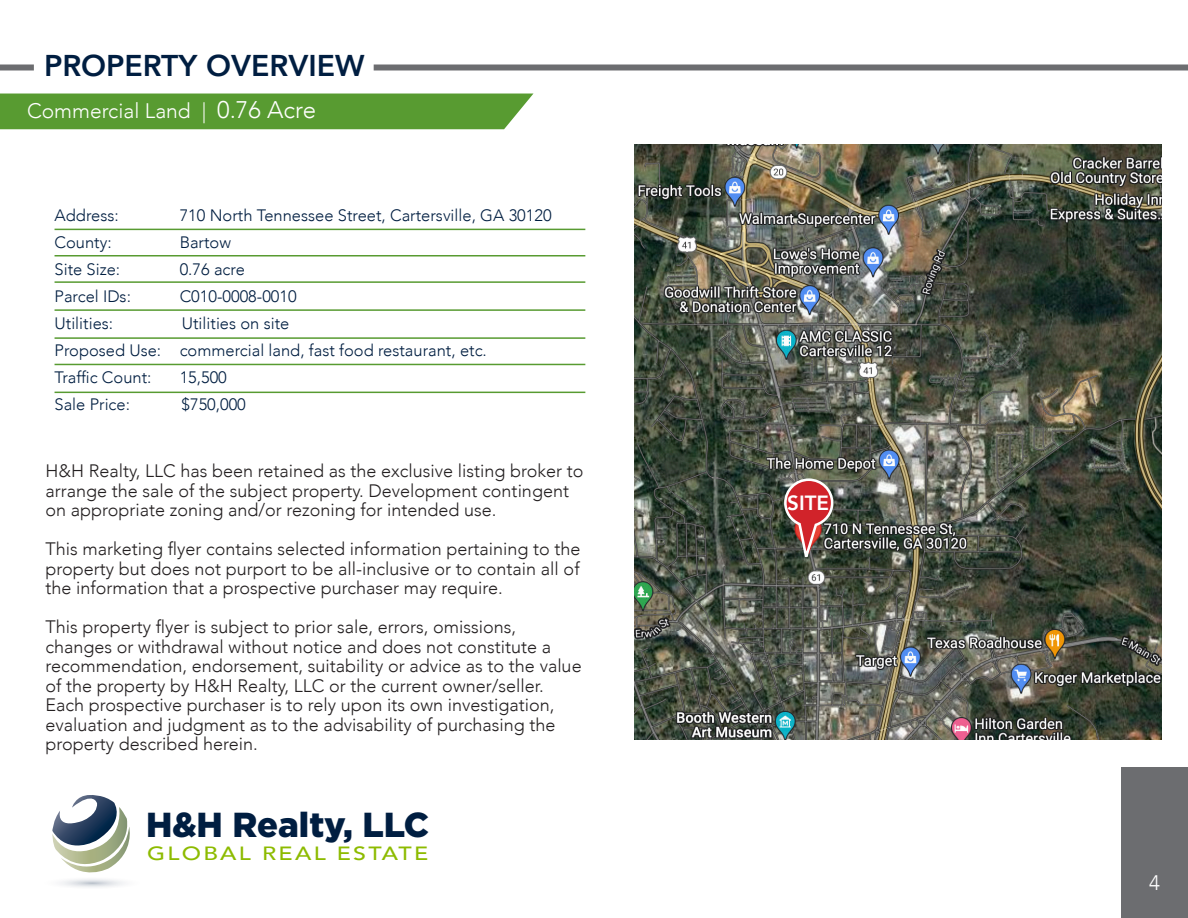
<style>
.page{position:relative;width:1188px;height:918px;background:#fff}
.page>*{position:absolute;margin:0;border:0;box-sizing:border-box;transform-origin:0 0}
.t1{font:900 34.65px "Gotham";color:#001e41}
.t2{font:800 30px "Avenir";color:#001e41}
.t3{font:300 21px "Avenir";color:#fff}
.t4{font:800 20.55px "Avenir";color:#fff}
.t5{font:500 19.2px "Avenir";letter-spacing:.1em;color:#8dbb00;scale:1.21 1}
.t6{font:300 18px/19.5px "Avenir";color:#231f20}
.t7{font:300 16.5px "Avenir";color:#001e41}
.s1{font-size:24px}
</style>
<div class="page">
<img style="left:634px;top:145px;width:528px;height:595px">
<div style="left:1121px;top:768px;width:67px;height:150px;background:#6c6d70"></div>
<svg style="left:52px;top:795px;width:78px;height:92px"></svg>
<div style="left:0;top:64px;width:34px;height:6px;background:#6c6d70"></div>
<div style="left:374px;top:64px;width:814px;height:6px;background:#6c6d70"></div>
<hr style="left:55px;top:229px;width:530px;height:1px;background:#589b31">
<hr style="left:55px;top:392px;width:530px;height:1px;background:#589b31">
<hr style="left:55px;top:255px;width:530px;height:1px;background:#589b31">
<hr style="left:55px;top:337px;width:530px;height:2px;background:#589b31">
<hr style="left:55px;top:309px;width:530px;height:2px;background:#589b31">
<hr style="left:55px;top:281px;width:530px;height:2px;background:#589b31">
<hr style="left:55px;top:364px;width:530px;height:1px;background:#589b31">
<div style="left:0;top:94px;width:533px;height:35px;background:#589b31"></div>
<svg style="left:783px;top:477px;width:52px;height:90px;background:#92514e"></svg>
<p class="t2" style="left:44px;top:43px;width:322px">PROPERTY OVERVIEW</p>
<p class="t3" style="left:27px;top:99px;width:291px">Commercial Land | <span class="s1">0.76 Acre</span></p>
<p class="t7" style="left:55px;top:205px;width:66px">Address:</p>
<p class="t7" style="left:180px;top:205px;width:373px">710 North Tennessee Street, Cartersville, GA 30120</p>
<p class="t7" style="left:55px;top:232px;width:59px">County:</p>
<p class="t7" style="left:180px;top:232px;width:53px">Bartow</p>
<p class="t7" style="left:55px;top:259px;width:67px">Site Size:</p>
<p class="t7" style="left:180px;top:259px;width:67px">0.76 acre</p>
<p class="t7" style="left:55px;top:286px;width:78px">Parcel IDs:</p>
<p class="t7" style="left:180px;top:286px;width:118px">C010-0008-0010</p>
<p class="t7" style="left:55px;top:313px;width:60px">Utilities:</p>
<p class="t7" style="left:182px;top:313px;width:109px">Utilities on site</p>
<p class="t7" style="left:55px;top:340px;width:434px">Proposed Use: commercial land, fast food restaurant, etc.</p>
<p class="t7" style="left:55px;top:367px;width:98px">Traffic Count:</p>
<p class="t7" style="left:180px;top:367px;width:49px">15,500</p>
<p class="t7" style="left:55px;top:394px;width:77px">Sale Price:</p>
<p class="t7" style="left:182px;top:394px;width:66px">$750,000</p>
<p class="t6" style="left:45px;top:461px;width:540px">H&amp;H Realty, LLC has been retained as the exclusive listing broker to arrange the sale of the subject property. Development contingent on appropriate zoning and/or rezoning for intended use.</p>
<p class="t6" style="left:45px;top:539px;width:537px;text-align:justify">This marketing flyer contains selected information pertaining to the property but does not purport to be all-inclusive or to contain all of the information that a prospective purchaser may require.</p>
<p class="t6" style="left:45px;top:617px;width:538px">This property flyer is subject to prior sale, errors, omissions, changes or withdrawal without notice and does not constitute a recommendation, endorsement, suitability or advice as to the value of the property by H&amp;H Realty, LLC or the current owner/seller.<br>Each prospective purchaser is to rely upon its own investigation, evaluation and judgment as to the advisability of purchasing the property described herein.</p>
<p class="t1" style="left:146px;top:801px;width:285px">H&amp;H Realty, LLC</p>
<p class="t5" style="left:147px;top:837px;width:234px">GLOBAL REAL ESTATE</p>
<p class="t4" style="left:787px;top:487px;width:43px">SITE</p>
<p class="t3" style="left:1149px;top:871px;width:12px">4</p>
</div>
